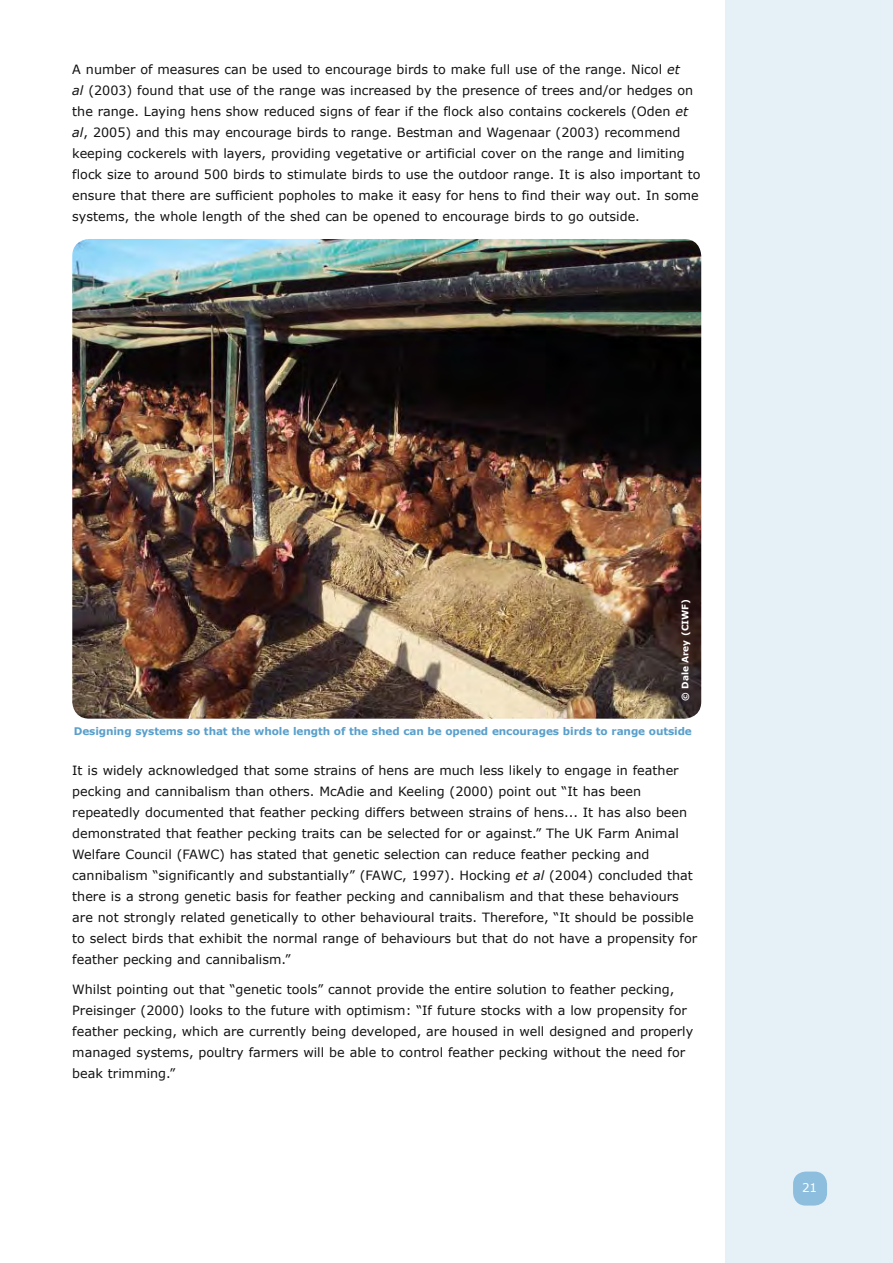
<style>
.page{position:relative;width:893px;height:1263px;background:#fff}
.page>*{position:absolute;margin:0;border:0;box-sizing:border-box;transform-origin:0 0}
.t1{font:12.75px/21px "Verdana";color:#121212}
.t2{font:12px "Verdana";color:#fff}
.t3{font:700 10.5px "Verdana";letter-spacing:-.01em;color:#599fcb}
.t4{font:700 9px "Verdana";color:#fff}
.s1{font-style:italic}
</style>
<div class="page">
<div style="left:725px;top:0;width:168px;height:1263px;background:#e6f1f7"></div>
<div style="left:793px;top:1171px;width:34px;height:34px;background:#8ebedd;border-radius:13px"></div>
<img style="left:72px;top:239px;width:629px;height:480px;border-radius:17px">
<p class="t1" style="left:72px;top:58px;width:630px">A number of measures can be used to encourage birds to make full use of the range. Nicol <span class="s1">et<br>al</span> (2003) found that use of the range was increased by the presence of trees and/or hedges on the range. Laying hens show reduced signs of fear if the flock also contains cockerels (Oden <span class="s1">et al</span>, 2005) and this may encourage birds to range. Bestman and Wagenaar (2003) recommend keeping cockerels with layers, providing vegetative or artificial cover on the range and limiting flock size to around 500 birds to stimulate birds to use the outdoor range. It is also important to ensure that there are sufficient popholes to make it easy for hens to find their way out. In some systems, the whole length of the shed can be opened to encourage birds to go outside.</p>
<p class="t4" style="left:679px;top:701px;width:103px;rotate:-90deg">© Dale Arey (CIWF)</p>
<p class="t3" style="left:74px;top:724px;width:620px">Designing systems so that the whole length of the shed can be opened encourages birds to range outside</p>
<p class="t1" style="left:72px;top:759px;width:626px">It is widely acknowledged that some strains of hens are much less likely to engage in feather pecking and cannibalism than others. McAdie and Keeling (2000) point out “It has been repeatedly documented that feather pecking differs between strains of hens... It has also been demonstrated that feather pecking traits can be selected for or against.” The UK Farm Animal Welfare Council (FAWC) has stated that genetic selection can reduce feather pecking and cannibalism “significantly and substantially” (FAWC, 1 997). Hocking <span class="s1">et al</span> (2004) concluded that there is a strong genetic basis for feather pecking and cannibalism and that these behaviours are not strongly related genetically to other behavioural traits. Therefore, “It should be possible to select birds that exhibit the normal range of behaviours but that do not have a propensity for feather pecking and cannibalism.”</p>
<p class="t1" style="left:72px;top:978px;width:622px">Whilst pointing out that “genetic tools” cannot provide the entire solution to feather pecking, Preisinger (2000) looks to the future with optimism: “If future stocks with a low propensity for feather pecking, which are currently being developed, are housed in well designed and properly managed systems, poultry farmers will be able to control feather pecking without the need for beak trimming.”</p>
<p class="t2" style="left:802px;top:1180px;width:8px">21</p>
</div>
